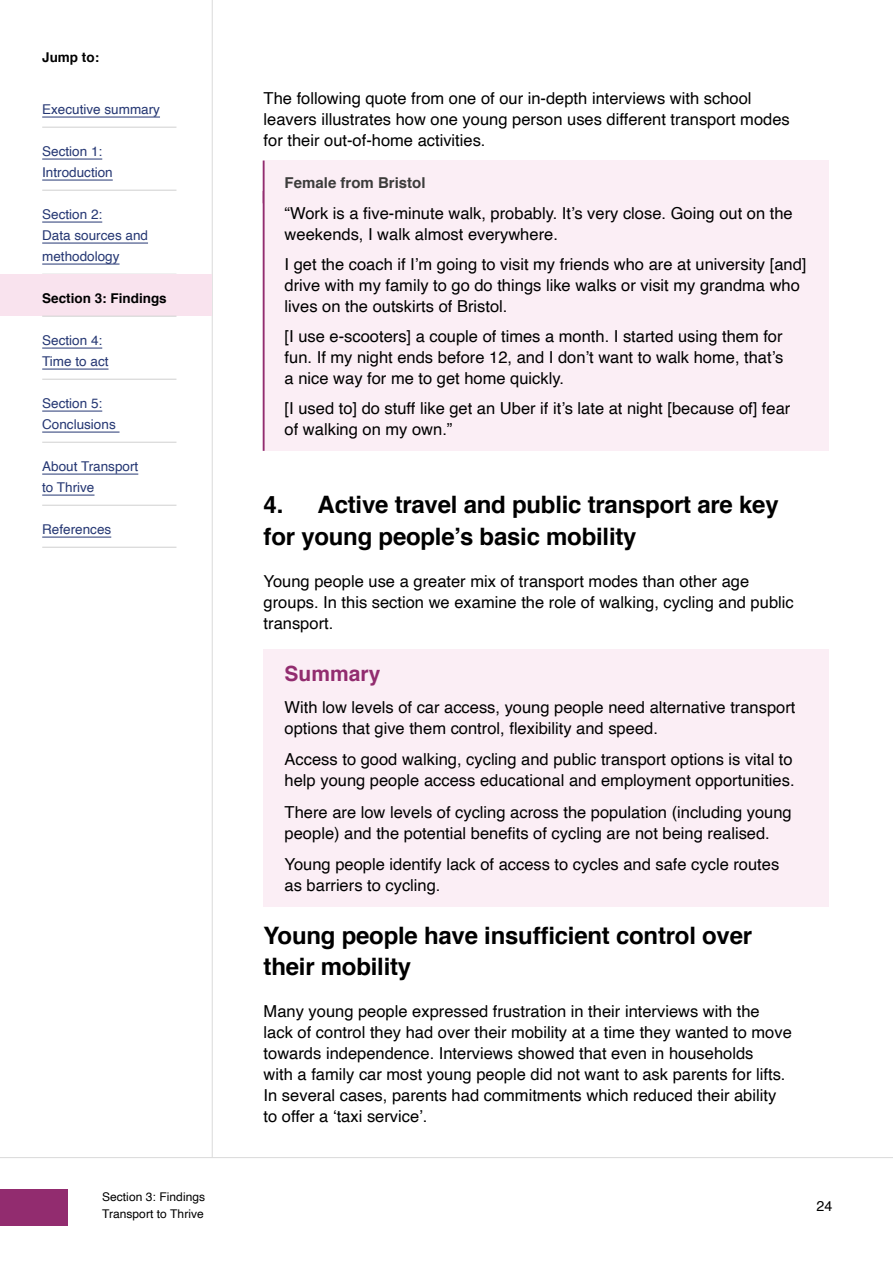
<style>
.page{position:relative;width:893px;height:1263px;background:#fff}
.page>*{position:absolute;margin:0;border:0;box-sizing:border-box;transform-origin:0 0}
.t1{font:700 24px/31.5px "Helvetica";letter-spacing:-.01em;color:#000}
.t2{font:700 21px "Helvetica";color:#922c6f}
.t3{font:16.5px/21px "Helvetica";color:#000}
.t4{font:700 15px "Helvetica";color:#3c3c3b}
.t5{font:14.25px "Helvetica";color:#000}
.t6{font:13.5px/21px "Helvetica";color:#253773}
.t7{font:700 13.5px "Helvetica";color:#000}
.t8{font:12px/16.5px "Helvetica";letter-spacing:.005em;color:#000}
</style>
<div class="page">
<hr style="left:0;top:1157px;width:893px;height:1px;background:#dadada">
<hr style="left:212px;top:0;width:1px;height:1157px;background:#dadada">
<hr style="left:42px;top:127px;width:134px;height:1px;background:#d0d0d0">
<hr style="left:42px;top:117px;width:118px;height:1px;background:#253773">
<hr style="left:42px;top:159px;width:60px;height:1px;background:#253773">
<hr style="left:42px;top:190px;width:134px;height:1px;background:#d0d0d0">
<hr style="left:42px;top:180px;width:71px;height:1px;background:#253773">
<hr style="left:42px;top:222px;width:60px;height:1px;background:#253773">
<hr style="left:42px;top:243px;width:106px;height:1px;background:#253773">
<hr style="left:42px;top:274px;width:134px;height:1px;background:#d0d0d0">
<hr style="left:42px;top:264px;width:78px;height:1px;background:#253773">
<div style="left:0;top:275px;width:212px;height:41px;background:#f9e3ee"></div>
<hr style="left:42px;top:316px;width:134px;height:1px;background:#d0d0d0">
<hr style="left:42px;top:348px;width:60px;height:1px;background:#253773">
<hr style="left:42px;top:379px;width:134px;height:1px;background:#d0d0d0">
<hr style="left:42px;top:369px;width:66px;height:1px;background:#253773">
<hr style="left:42px;top:411px;width:60px;height:1px;background:#253773">
<hr style="left:42px;top:442px;width:134px;height:1px;background:#d0d0d0">
<hr style="left:42px;top:432px;width:78px;height:1px;background:#253773">
<hr style="left:42px;top:474px;width:96px;height:1px;background:#253773">
<hr style="left:42px;top:505px;width:134px;height:1px;background:#d0d0d0">
<hr style="left:42px;top:495px;width:53px;height:1px;background:#253773">
<hr style="left:42px;top:547px;width:134px;height:1px;background:#d0d0d0">
<hr style="left:42px;top:537px;width:69px;height:1px;background:#253773">
<div style="left:264px;top:161px;width:565px;height:42px;background:#fbeef5"></div>
<hr style="left:263px;top:161px;width:2px;height:42px;background:#922c6f">
<div style="left:264px;top:191px;width:565px;height:260px;background:#fbeef5"></div>
<hr style="left:263px;top:191px;width:2px;height:260px;background:#922c6f">
<div style="left:264px;top:650px;width:565px;height:47px;background:#fbeef5"></div>
<div style="left:264px;top:684px;width:565px;height:65px;background:#fbeef5"></div>
<div style="left:264px;top:737px;width:565px;height:65px;background:#fbeef5"></div>
<div style="left:264px;top:789px;width:565px;height:65px;background:#fbeef5"></div>
<div style="left:264px;top:842px;width:565px;height:65px;background:#fbeef5"></div>
<div style="left:0;top:1190px;width:68px;height:36px;background:#922c6f"></div>
<p class="t7" style="left:42px;top:46px;width:58px">Jump to:</p>
<p class="t6" style="left:42px;top:99px;width:119px">Executive summary</p>
<p class="t6" style="left:42px;top:141px;width:72px">Section 1:<br>Introduction</p>
<p class="t6" style="left:42px;top:204px;width:107px">Section 2:<br>Data sources and methodology</p>
<p class="t7" style="left:42px;top:287px;width:126px">Section 3: Findings</p>
<p class="t6" style="left:42px;top:330px;width:68px">Section 4:<br>Time to act</p>
<p class="t6" style="left:42px;top:393px;width:75px">Section 5:<br>Conclusions</p>
<p class="t6" style="left:42px;top:456px;width:98px">About Transport to Thrive</p>
<p class="t6" style="left:42px;top:519px;width:71px">References</p>
<p class="t8" style="left:102px;top:1189px;width:105px">Section 3: Findings<br>Transport to Thrive</p>
<p class="t3" style="left:264px;top:88px;width:528px">The following quote from one of our in-depth interviews with school leavers illustrates how one young person uses different transport modes for their out-of-home activities.</p>
<p class="t4" style="left:285px;top:170px;width:142px">Female from Bristol</p>
<p class="t3" style="left:285px;top:203px;width:510px">“Work is a five-minute walk, probably. It’s very close. Going out on the weekends, I walk almost everywhere.</p>
<p class="t3" style="left:285px;top:254px;width:523px">I get the coach if I’m going to visit my friends who are at university [and] drive with my family to go do things like walks or visit my grandma who lives on the outskirts of Bristol.</p>
<p class="t3" style="left:285px;top:326px;width:500px;text-align:justify">[I use e-scooters] a couple of times a month. I started using them for fun. If my night ends before 12, and I don’t want to walk home, that’s a nice way for me to get home quickly.</p>
<p class="t3" style="left:285px;top:398px;width:507px">[I used to] do stuff like get an Uber if it’s late at night [because of] fear of walking on my own.”</p>
<h1 class="t1" style="left:264px;top:489px;width:516px">4. Active travel and public transport are key for young people’s basic mobility</h1>
<p class="t3" style="left:264px;top:571px;width:532px">Young people use a greater mix of transport modes than other age groups. In this section we examine the role of walking, cycling and public transport.</p>
<p class="t2" style="left:285px;top:657px;width:97px">Summary</p>
<p class="t3" style="left:285px;top:697px;width:512px">With low levels of car access, young people need alternative transport options that give them control, flexibility and speed.</p>
<p class="t3" style="left:285px;top:749px;width:511px">Access to good walking, cycling and public transport options is vital to help young people access educational and employment opportunities.</p>
<p class="t3" style="left:285px;top:802px;width:509px">There are low levels of cycling across the population (including young people) and the potential benefits of cycling are not being realised.</p>
<p class="t3" style="left:285px;top:854px;width:496px">Young people identify lack of access to cycles and safe cycle routes as barriers to cycling.</p>
<h1 class="t1" style="left:264px;top:920px;width:490px">Young people have insufficient control over their mobility</h1>
<p class="t3" style="left:264px;top:1001px;width:530px">Many young people expressed frustration in their interviews with the lack of control they had over their mobility at a time they wanted to move towards independence. Interviews showed that even in households<br>with a family car most young people did not want to ask parents for lifts.<br>In several cases, parents had commitments which reduced their ability to offer a ‘taxi service’.</p>
<p class="t5" style="left:817px;top:1195px;width:17px">24</p>
</div>
